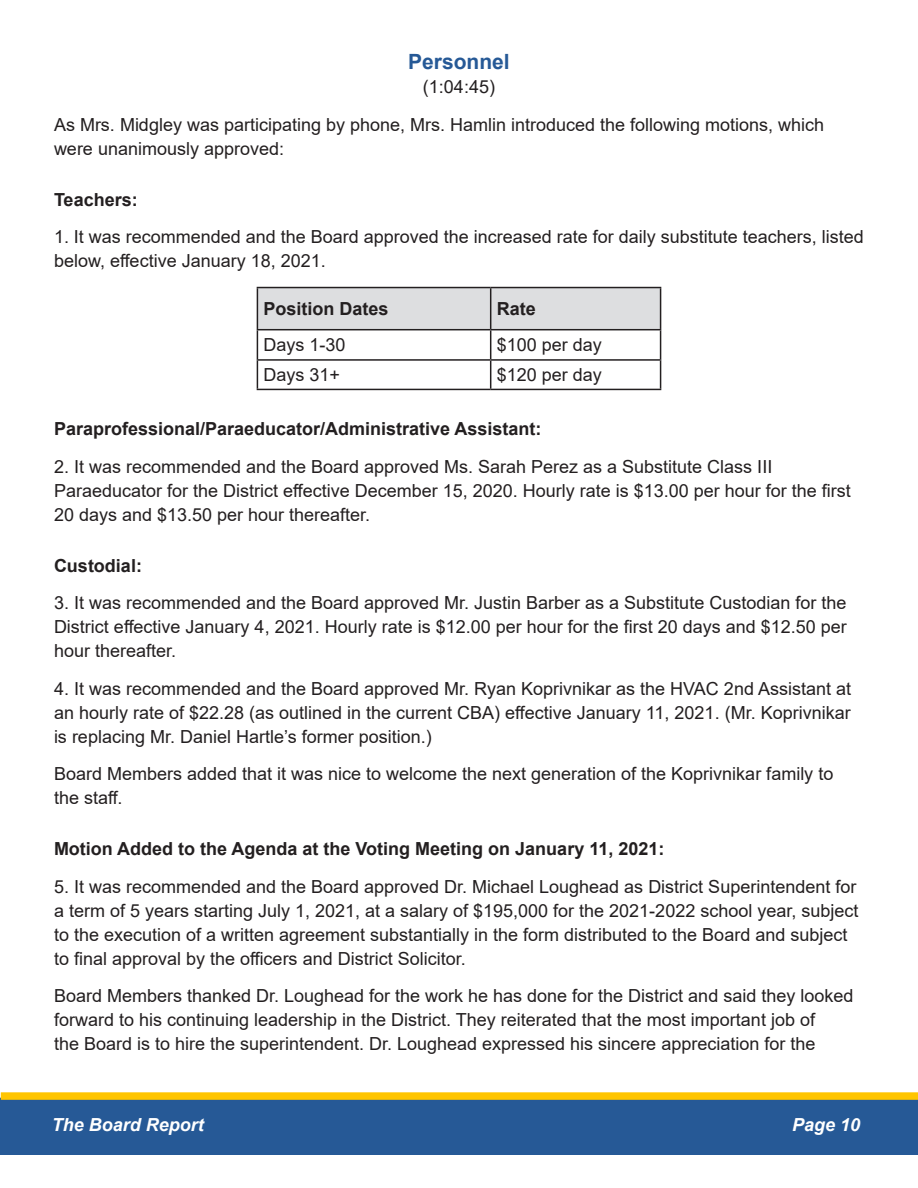
<style>
.page{position:relative;width:918px;height:1188px;background:#fff}
.page>*{position:absolute;margin:0;border:0;box-sizing:border-box;transform-origin:0 0}
.Blue_Heads_Centered{font:700 21px "Arial";color:#265996}
.Body{font:18px/24px "Arial";color:#231f20}
.Black_subheads{font:700 18px "Arial";color:#231f20}
.t1{font:italic 700 18px "Arial";color:#fff}
.Timestamps_centered{font:18px "Arial";color:#231f20}
</style>
<div class="page">
<div style="left:0;top:1098px;width:918px;height:57px;background:#265996"></div>
<div style="left:1px;top:1092px;width:917px;height:8px;background:#ffc500"></div>
<hr style="left:257px;top:287px;width:234px;height:1px;background:#231f20">
<hr style="left:491px;top:287px;width:170px;height:1px;background:#231f20">
<svg style="left:257px;top:288px;width:404px;height:101px"></svg>
<hr style="left:257px;top:389px;width:234px;height:1px;background:#231f20">
<hr style="left:491px;top:389px;width:170px;height:1px;background:#231f20">
<p class="Blue_Heads_Centered" style="left:408px;top:47px;width:103px">Personnel</p>
<p class="Timestamps_centered" style="left:423px;top:75px;width:74px">(1:04:45)</p>
<p class="Body" style="left:54px;top:112px;width:772px">As Mrs. Midgley was participating by phone, Mrs. Hamlin introduced the following motions, which were unanimously approved:</p>
<p class="Black_subheads" style="left:54px;top:187px;width:85px">Teachers:</p>
<p class="Body" style="left:54px;top:225px;width:811px">1. It was recommended and the Board approved the increased rate for daily substitute teachers, listed below, effective January 18, 2021.</p>
<p class="Black_subheads" style="left:263px;top:296px;width:127px">Position Dates</p>
<p class="Black_subheads" style="left:497px;top:296px;width:41px">Rate</p>
<p class="Body" style="left:263px;top:333px;width:84px">Days 1-30</p>
<p class="Body" style="left:497px;top:333px;width:107px">$100 per day</p>
<p class="Body" style="left:263px;top:363px;width:78px">Days 31+</p>
<p class="Body" style="left:497px;top:363px;width:107px">$120 per day</p>
<p class="Black_subheads" style="left:54px;top:416px;width:489px">Paraprofessional/Paraeducator/Administrative Assistant:</p>
<p class="Body" style="left:54px;top:454px;width:798px">2. It was recommended and the Board approved Ms. Sarah Perez as a Substitute Class III<br>Paraeducator for the District effective December 15, 2020. Hourly rate is $13.00 per hour for the first<br>20 days and $13.50 per hour thereafter.</p>
<p class="Black_subheads" style="left:54px;top:553px;width:90px">Custodial:</p>
<p class="Body" style="left:54px;top:591px;width:794px;text-align:justify">3. It was recommended and the Board approved Mr. Justin Barber as a Substitute Custodian for the District effective January 4, 2021. Hourly rate is $12.00 per hour for the first 20 days and $12.50 per hour thereafter.</p>
<p class="Body" style="left:54px;top:676px;width:799px;text-align:justify">4. It was recommended and the Board approved Mr. Ryan Koprivnikar as the HVAC 2nd Assistant at an hourly rate of $22.28 (as outlined in the current CBA) effective January 11, 2021. (Mr. Koprivnikar is replacing Mr. Daniel Hartle’s former position.)</p>
<p class="Body" style="left:54px;top:762px;width:781px">Board Members added that it was nice to welcome the next generation of the Koprivnikar family to the staff.</p>
<p class="Black_subheads" style="left:54px;top:836px;width:612px">Motion Added to the Agenda at the Voting Meeting on January 11, 2021:</p>
<p class="Body" style="left:54px;top:874px;width:806px">5. It was recommended and the Board approved Dr. Michael Loughead as District Superintendent for a term of 5 years starting July 1, 2021, at a salary of $195,000 for the 2021-2022 school year, subject to the execution of a written agreement substantially in the form distributed to the Board and subject to final approval by the officers and District Solicitor.</p>
<p class="Body" style="left:54px;top:984px;width:801px">Board Members thanked Dr. Loughead for the work he has done for the District and said they looked forward to his continuing leadership in the District. They reiterated that the most important job of<br>the Board is to hire the superintendent. Dr. Loughead expressed his sincere appreciation for the</p>
<p class="t1" style="left:52px;top:1113px;width:154px">The Board Report</p>
<p class="t1" style="left:792px;top:1113px;width:70px">Page 10</p>
</div>
